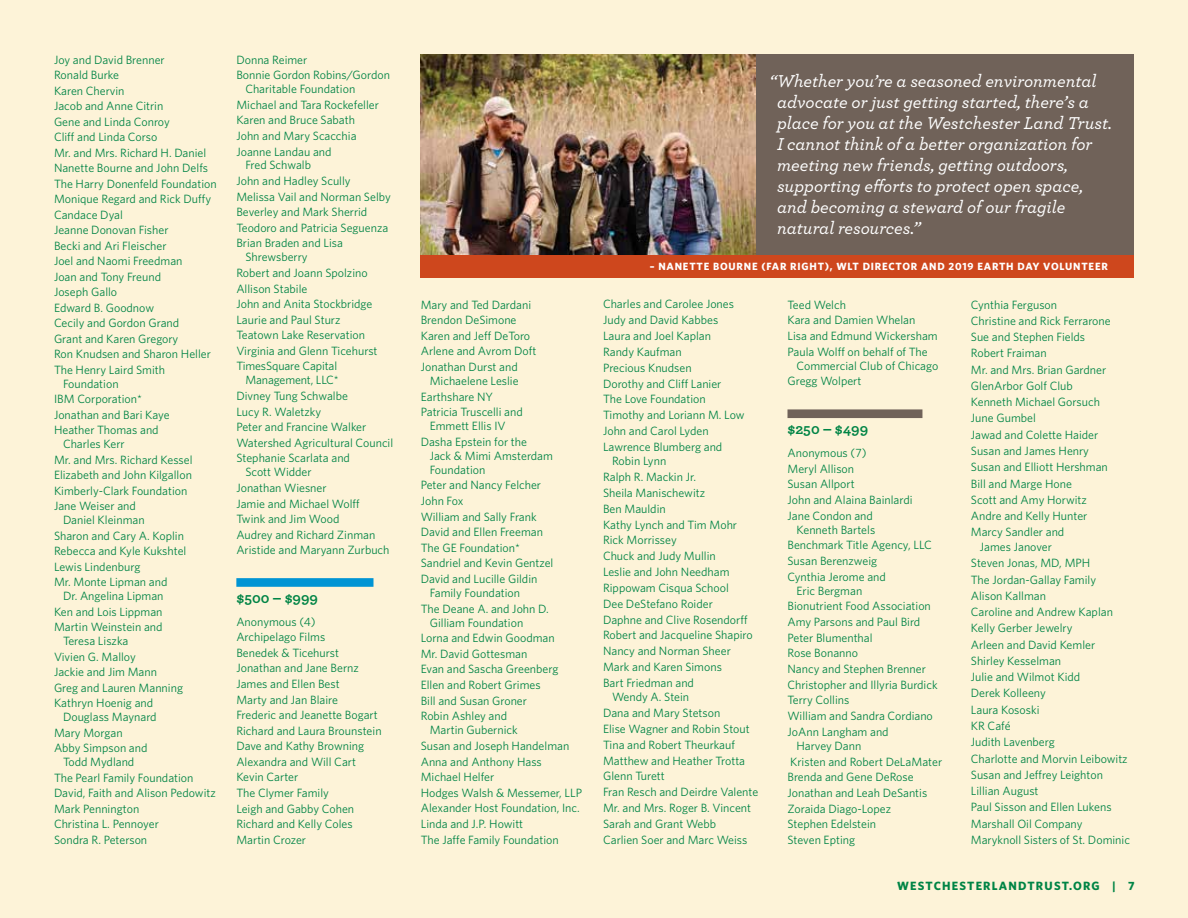
<style>
.page{position:relative;width:1188px;height:918px;background:#fdf3d8}
.page>*{position:absolute;margin:0;border:0;box-sizing:border-box;transform-origin:0 0}
.t1{font:italic 500 18px/21px "Archer";color:#fff}
.t2{font:700 15px "Archer";color:#008445}
.t3{font:12px/15.6px "Whitney";color:#008445}
.t4{font:700 12px "Whitney";letter-spacing:.1em;color:#008445}
.t5{font:700 10.5px "Whitney";letter-spacing:.075em;color:#fff}
</style>
<div class="page">
<div style="left:788px;top:409px;width:134px;height:9px;background:#706259"></div>
<div style="left:236px;top:578px;width:137px;height:9px;background:#0094d4"></div>
<div style="left:420px;top:54px;width:714px;height:224px;background:#706259"></div>
<img style="left:420px;top:54px;width:336px;height:201px">
<div style="left:421px;top:255px;width:713px;height:23px;background:#ce471d"></div>
<p class="t3" style="left:54px;top:51px;width:164px">Joy and David Brenner<br>Ronald Burke<br>Karen Chervin<br>Jacob and Anne Citrin<br>Gene and Linda Conroy<br>Cliff and Linda Corso<br>Mr. and Mrs. Richard H. Daniel<br>Nanette Bourne and John Delfs<br>The Harry Donenfeld Foundation<br>Monique Regard and Rick Duffy<br>Candace Dyal<br>Jeanne Donovan Fisher<br>Becki and Ari Fleischer<br>Joel and Naomi Freedman<br>Joan and Tony Freund<br>Joseph Gallo<br>Edward B. Goodnow<br>Cecily and Gordon Grand<br>Grant and Karen Gregory<br>Ron Knudsen and Sharon Heller<br>The Henry Laird Smith</p>
<p class="t3" style="left:54px;top:376px;width:117px;text-indent:9px">Foundation<br>IBM Corporation*<br>Jonathan and Bari Kaye<br>Heather Thomas and</p>
<p class="t3" style="left:54px;top:436px;width:140px;text-indent:9px">Charles Kerr<br>Mr. and Mrs. Richard Kessel<br>Elizabeth and John Kilgallon<br>Kimberly-Clark Foundation<br>Jane Weiser and</p>
<p class="t3" style="left:54px;top:512px;width:134px;text-indent:9px">Daniel Kleinman<br>Sharon and Cary A. Koplin<br>Rebecca and Kyle Kukshtel<br>Lewis Lindenburg<br>Mr. Monte Lipman and</p>
<p class="t3" style="left:54px;top:588px;width:111px;text-align:justify;text-indent:9px">Dr. Angelina Lipman Ken and Lois Lippman Martin Weinstein and</p>
<p class="t3" style="left:54px;top:633px;width:131px;text-indent:9px">Teresa Liszka<br>Vivien G. Malloy<br>Jackie and Jim Mann<br>Greg and Lauren Manning<br>Kathryn Hoenig and</p>
<p class="t3" style="left:54px;top:709px;width:104px;text-indent:9px">Douglass Maynard<br>Mary Morgan<br>Abby Simpson and</p>
<p class="t3" style="left:54px;top:754px;width:163px;text-indent:9px">Todd Mydland<br>The Pearl Family Foundation<br>David, Faith and Alison Pedowitz<br>Mark Pennington<br>Christina L. Pennoyer<br>Sondra R. Peterson</p>
<p class="t3" style="left:236px;top:51px;width:155px">Donna Reimer<br>Bonnie Gordon Robins/Gordon</p>
<p class="t3" style="left:236px;top:81px;width:144px;text-indent:9px">Charitable Foundation<br>Michael and Tara Rockefeller<br>Karen and Bruce Sabath<br>John and Mary Scacchia<br>Joanne Landau and</p>
<p class="t3" style="left:236px;top:157px;width:156px;text-indent:9px">Fred Schwalb<br>John and Hadley Scully<br>Melissa Vail and Norman Selby<br>Beverley and Mark Sherrid<br>Teodoro and Patricia Seguenza<br>Brian Braden and Lisa</p>
<p class="t3" style="left:236px;top:249px;width:143px;text-indent:9px">Shrewsberry<br>Robert and Joann Spolzino<br>Allison Stabile<br>John and Anita Stockbridge<br>Laurie and Paul Sturz<br>Teatown Lake Reservation<br>Virginia and Glenn Ticehurst<br>TimesSquare Capital</p>
<p class="t3" style="left:236px;top:372px;width:158px;text-indent:9px">Management, LLC*<br>Divney Tung Schwalbe<br>Lucy R. Waletzky<br>Peter and Francine Walker<br>Watershed Agricultural Council<br>Stephanie Scarlata and</p>
<p class="t3" style="left:236px;top:464px;width:155px;text-indent:9px">Scott Widder<br>Jonathan Wiesner<br>Jamie and Michael Wolff<br>Twink and Jim Wood<br>Audrey and Richard Zinman<br>Aristide and Maryann Zurbuch</p>
<p class="t2" style="left:236px;top:586px;width:83px">$500 – $999</p>
<p class="t3" style="left:236px;top:613px;width:147px">Anonymous (4)<br>Archipelago Films<br>Benedek &amp; Ticehurst<br>Jonathan and Jane Bernz<br>James and Ellen Best<br>Marty and Jan Blaire<br>Frederic and Jeanette Bogart<br>Richard and Laura Brounstein<br>Dave and Kathy Browning<br>Alexandra and Will Cart<br>Kevin Carter<br>The Clymer Family<br>Leigh and Gabby Cohen<br>Richard and Kelly Coles<br>Martin Crozer</p>
<p class="t3" style="left:421px;top:296px;width:117px">Mary and Ted Dardani<br>Brendon DeSimone<br>Karen and Jeff DeToro<br>Arlene and Avrom Doft<br>Jonathan Durst and</p>
<p class="t3" style="left:421px;top:373px;width:104px;text-indent:9px">Michaelene Leslie<br>Earthshare NY<br>Patricia Truscelli and</p>
<p class="t3" style="left:421px;top:418px;width:108px;text-indent:9px">Emmett Ellis IV<br>Dasha Epstein for the</p>
<p class="t3" style="left:430px;top:448px;width:125px;line-height:14px">Jack &amp; Mimi Amsterdam<br>Foundation</p>
<p class="t3" style="left:421px;top:477px;width:134px">Peter and Nancy Felcher<br>John Fox<br>William and Sally Frank<br>David and Ellen Freeman<br>The GE Foundation*<br>Sandriel and Kevin Gentzel<br>David and Lucille Gildin</p>
<p class="t3" style="left:421px;top:585px;width:130px;text-indent:9px">Family Foundation<br>The Deane A. and John D.</p>
<p class="t3" style="left:421px;top:614px;width:139px;text-indent:9px">Gilliam Foundation<br>Lorna and Edwin Goodman<br>Mr. David Gottesman<br>Evan and Sascha Greenberg<br>Ellen and Robert Grimes<br>Bill and Susan Groner<br>Robin Ashley and</p>
<p class="t3" style="left:421px;top:722px;width:163px;text-indent:9px">Martin Gubernick<br>Susan and Joseph Handelman<br>Anna and Anthony Hass<br>Michael Helfer<br>Hodges Walsh &amp; Messemer, LLP<br>Alexander Host Foundation, Inc.<br>Linda and J.P. Howitt<br>The Jaffe Family Foundation</p>
<p class="t1" style="left:777px;top:70px;width:336px;text-indent:-8px">“Whether you’re a seasoned environmental advocate or just getting started, there’s a place for you at the Westchester Land Trust.<br>I cannot think of a better organization for meeting new friends, getting outdoors, supporting efforts to protect open space, and becoming a steward of our fragile natural resources.”</p>
<p class="t5" style="left:650px;top:259px;width:460px">– NANETTE BOURNE (FAR RIGHT), WLT DIRECTOR AND 2019 EARTH DAY VOLUNTEER</p>
<p class="t3" style="left:971px;top:296px;width:141px;line-height:16.2px">Cynthia Ferguson<br>Christine and Rick Ferrarone<br>Sue and Stephen Fields<br>Robert Fraiman<br>Mr. and Mrs. Brian Gardner<br>GlenArbor Golf Club<br>Kenneth Michael Gorsuch<br>June Gumbel<br>Jawad and Colette Haider<br>Susan and James Henry<br>Susan and Elliott Hershman<br>Bill and Marge Hone<br>Scott and Amy Horwitz<br>Andre and Kelly Hunter<br>Marcy Sandler and</p>
<p class="t3" style="left:971px;top:538px;width:161px;line-height:16.2px;text-indent:9px">James Janover<br>Steven Jonas, MD, MPH<br>The Jordan-Gallay Family<br>Alison Kallman<br>Caroline and Andrew Kaplan<br>Kelly Gerber Jewelry<br>Arleen and David Kemler<br>Shirley Kesselman<br>Julie and Wilmot Kidd<br>Derek Kolleeny<br>Laura Kososki<br>KR Café<br>Judith Lavenberg<br>Charlotte and Morvin Leibowitz<br>Susan and Jeffrey Leighton<br>Lillian August<br>Paul Sisson and Ellen Lukens<br>Marshall Oil Company<br>Maryknoll Sisters of St. Dominic</p>
<p class="t4" style="left:897px;top:878px;width:239px">WESTCHESTERLANDTRUST.ORG | 7</p>
<p class="t3" style="left:603px;top:296px;width:143px">Charles and Carolee Jones<br>Judy and David Kabbes<br>Laura and Joel Kaplan<br>Randy Kaufman<br>Precious Knudsen<br>Dorothy and Cliff Lanier<br>The Love Foundation<br>Timothy and Loriann M. Low<br>John and Carol Lyden<br>Lawrence Blumberg and</p>
<p class="t3" style="left:603px;top:453px;width:151px;text-indent:9px">Robin Lynn<br>Ralph R. Mackin Jr.<br>Sheila Manischewitz<br>Ben Mauldin<br>Kathy Lynch and Tim Mohr<br>Rick Morrissey<br>Chuck and Judy Mullin<br>Leslie and John Needham<br>Rippowam Cisqua School<br>Dee DeStefano Roider<br>Daphne and Clive Rosendorff<br>Robert and Jacqueline Shapiro<br>Nancy and Norman Sheer<br>Mark and Karen Simons<br>Bart Friedman and</p>
<p class="t3" style="left:603px;top:689px;width:157px;text-indent:9px">Wendy A. Stein<br>Dana and Mary Stetson<br>Elise Wagner and Robin Stout<br>Tina and Robert Theurkauf<br>Matthew and Heather Trotta<br>Glenn Turett<br>Fran Resch and Deirdre Valente<br>Mr. and Mrs. Roger B. Vincent<br>Sarah and Grant Webb<br>Carlien Soer and Marc Weiss</p>
<p class="t3" style="left:788px;top:296px;width:152px">Teed Welch<br>Kara and Damien Whelan<br>Lisa and Edmund Wickersham<br>Paula Wolff on behalf of The</p>
<p class="t3" style="left:788px;top:357px;width:152px;text-indent:9px">Commercial Club of Chicago<br>Gregg Wolpert</p>
<p class="t2" style="left:788px;top:417px;width:82px">$250 – $499</p>
<p class="t3" style="left:788px;top:445px;width:127px">Anonymous (7)<br>Meryl Allison<br>Susan Allport<br>John and Alaina Bainlardi<br>Jane Condon and</p>
<p class="t3" style="left:788px;top:521px;width:146px;text-indent:9px">Kenneth Bartels<br>Benchmark Title Agency, LLC<br>Susan Berenzweig<br>Cynthia Jerome and</p>
<p class="t3" style="left:788px;top:583px;width:152px;text-indent:9px">Eric Bergman<br>Bionutrient Food Association<br>Amy Parsons and Paul Bird<br>Peter Blumenthal<br>Rose Bonanno<br>Nancy and Stephen Brenner<br>Christopher and Illyria Burdick<br>Terry Collins<br>William and Sandra Cordiano<br>JoAnn Langham and</p>
<p class="t3" style="left:788px;top:738px;width:156px;text-indent:9px">Harvey Dann<br>Kristen and Robert DeLaMater<br>Brenda and Gene DeRose<br>Jonathan and Leah DeSantis<br>Zoraida Diago-Lopez<br>Stephen Edelstein<br>Steven Epting</p>
</div>
